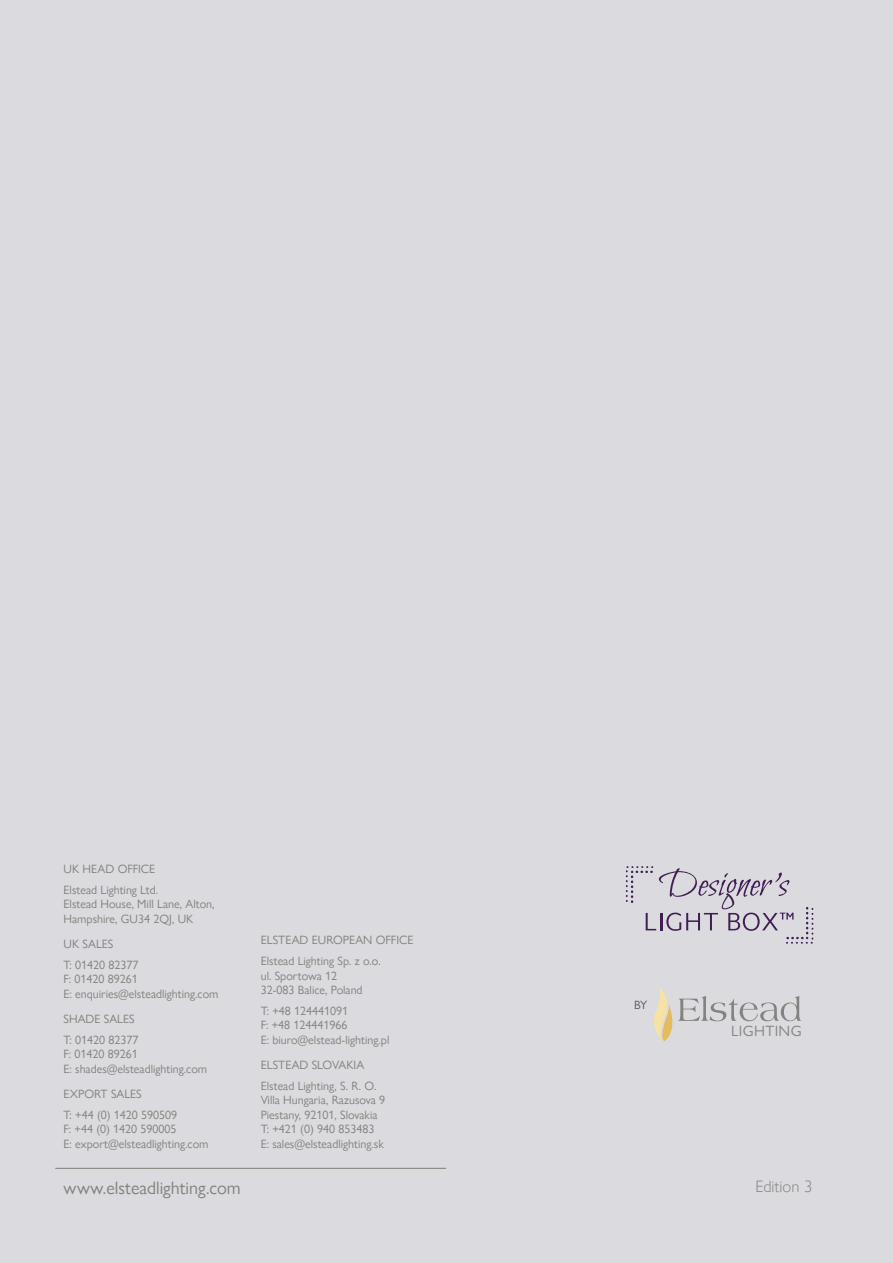
<style>
.page{position:relative;width:893px;height:1263px;background:#dadadf}
.page>*{position:absolute;margin:0;border:0;box-sizing:border-box;transform-origin:0 0}
.t1{font:18px "Gill Sans Nova";color:#7f7f7a}
.t2{font:300 16.5px "Gill Sans Nova";color:#82837f}
.t3{font:15px "Gill Sans MT Pro";letter-spacing:.025em;color:#82827f}
.t4{font:12px/14.4px "Gill Sans Nova";color:#7f7f7a}
.t5{font:12px "Gill Sans Nova";color:#58595b}
</style>
<div class="page">
<hr style="left:55px;top:1168px;width:391px;height:1px;background:#7f7f7a">
<svg style="left:626px;top:866px;width:187px;height:78px"></svg>
<svg style="left:654px;top:988px;width:147px;height:53px"></svg>
<p class="t4" style="left:64px;top:858px;width:96px;line-height:21px">UK HEAD OFFICE<br>Elstead Lighting Ltd.</p>
<p class="t4" style="left:64px;top:897px;width:152px">Elstead House, Mill Lane, Alton,<br>Hampshire, GU34 2QJ, UK</p>
<p class="t4" style="left:64px;top:933px;width:77px;line-height:21px">UK SALES<br>T: 01420 82377</p>
<p class="t4" style="left:64px;top:972px;width:156px">F: 01420 89261<br>E: enquiries@elsteadlighting.com</p>
<p class="t4" style="left:64px;top:1008px;width:77px;line-height:21px">SHADE SALES<br>T: 01420 82377</p>
<p class="t4" style="left:64px;top:1047px;width:145px">F: 01420 89261<br>E: shades@elsteadlighting.com</p>
<p class="t4" style="left:64px;top:1083px;width:115px;line-height:21px">EXPORT SALES<br>T: +44 (0) 1420 590509</p>
<p class="t4" style="left:64px;top:1122px;width:146px">F: +44 (0) 1420 590005<br>E: export@elsteadlighting.com</p>
<h1 class="t1" style="left:64px;top:1177px;width:179px">www.elsteadlighting.com</h1>
<p class="t4" style="left:261px;top:929px;width:154px;line-height:21px">ELSTEAD EUROPEAN OFFICE<br>Elstead Lighting Sp. z o.o.</p>
<p class="t4" style="left:261px;top:968px;width:103px">ul. Sportowa 12<br>32-083 Balice, Poland</p>
<p class="t4" style="left:261px;top:1003px;width:130px">T: +48 124441091<br>F: +48 124441966<br>E: biuro@elstead-lighting.pl</p>
<p class="t4" style="left:261px;top:1054px;width:117px;line-height:21px">ELSTEAD SLOVAKIA<br>Elstead Lighting, S. R. O.</p>
<p class="t4" style="left:261px;top:1093px;width:126px">Villa Hungaria, Razusova 9<br>Piestany, 92101, Slovakia<br>T: +421 (0) 940 853483<br>E: sales@elsteadlighting.sk</p>
<p class="t5" style="left:634px;top:997px;width:15px">BY</p>
<p class="t3" style="left:731px;top:1022px;width:72px">LIGHTING</p>
<h2 class="t2" style="left:755px;top:1176px;width:58px">Edition 3</h2>
</div>
